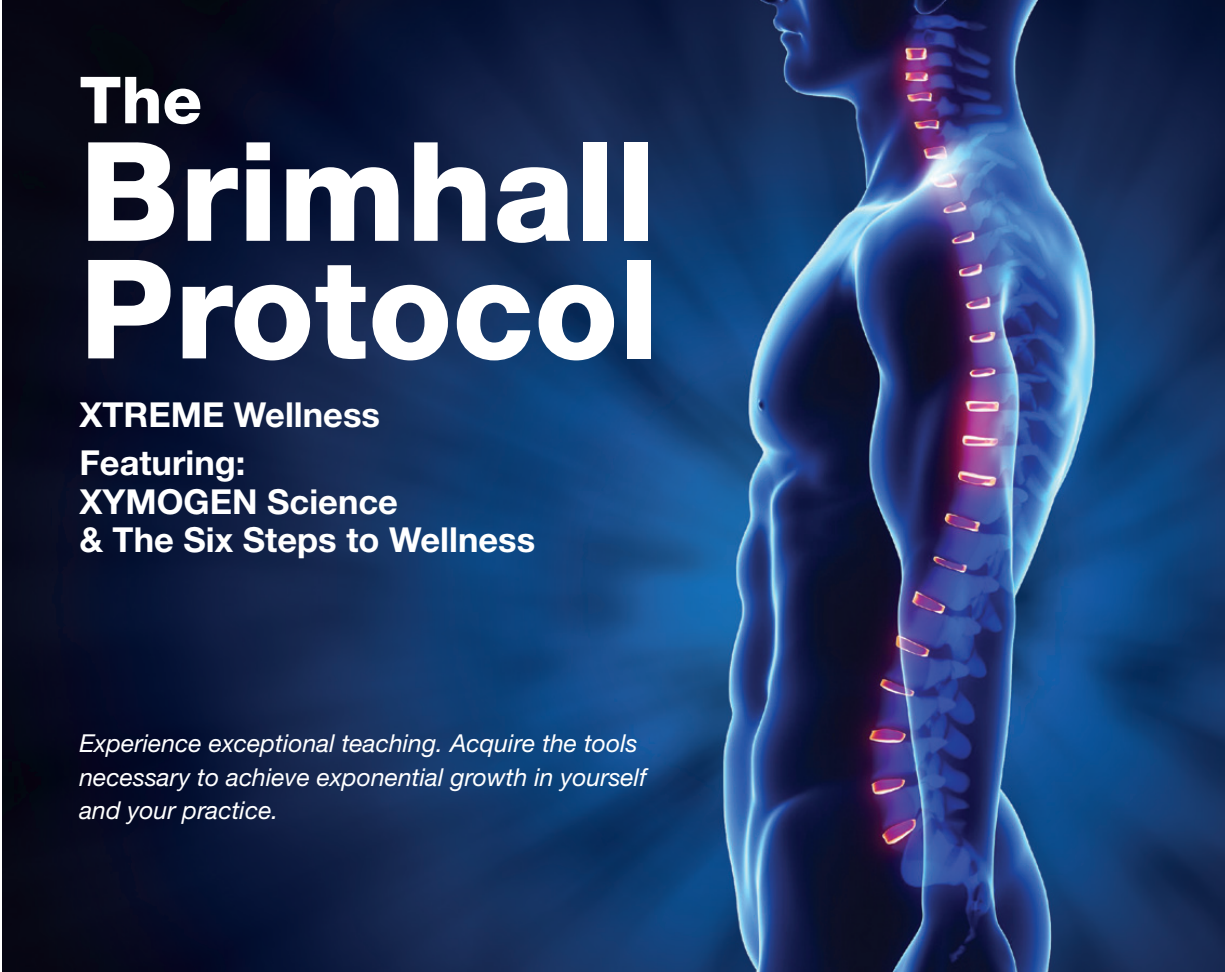
<style>
.page{position:relative;width:1225px;height:972px;background:#fff}
.page>*{position:absolute;margin:0;border:0;box-sizing:border-box;transform-origin:0 0}
.t1{font:800 137.92px/117.7px "Helvetica Neue LT Std";color:#fff}
.t2{font:800 64.8px "Helvetica Neue LT Std";color:#fff}
.t3{font:700 34.43px/48.4px "Helvetica Neue LT Std";color:#fff}
.t4{font:italic 24.75px/33.8px "Helvetica Neue LT Std";color:#fff}
</style>
<div class="page">
<img style="left:2px;top:0;width:1222px;height:972px">
<h2 class="t2" style="left:79px;top:62px;width:124px">The</h2>
<h1 class="t1" style="left:79px;top:133px;width:581px">Brimhall<br>Protocol</h1>
<h3 class="t3" style="left:79px;top:390px;width:302px">XTREME Wellness<br>Featuring:</h3>
<h3 class="t3" style="left:79px;top:482px;width:457px;line-height:38.2px">XYMOGEN Science<br>&amp; The Six Steps to Wellness</h3>
<p class="t4" style="left:79px;top:726px;width:568px">Experience exceptional teaching. Acquire the tools necessary to achieve exponential growth in yourself and your practice.</p>
</div>
